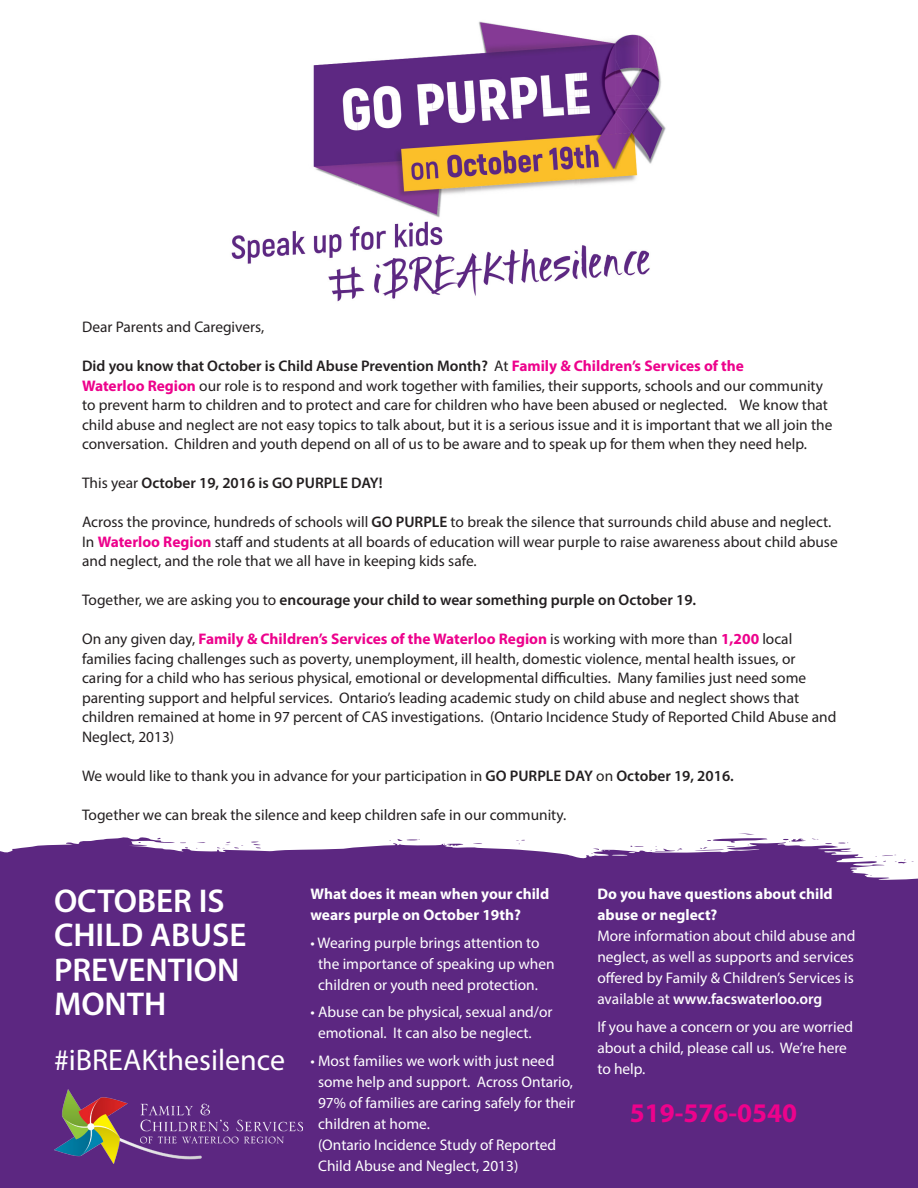
<style>
.page{position:relative;width:918px;height:1188px;background:#fff}
.page>*{position:absolute;margin:0;border:0;box-sizing:border-box;transform-origin:0 0}
.t1{font:600 33px/34.2px "Myriad Pro";color:#fff}
.t2{font:30px "Myriad Pro";color:#fff}
.t3{font:700 27px "Myriad Pro";color:#ed028c}
.t4{font:15.3px/19.5px "Myriad Pro";color:#231f20}
.t5{font:15.3px/21px "Myriad Pro";color:#fff}
.t6{font:600 15.3px "Myriad Pro";color:#231f20}
.t7{font:700 15.3px/21px "Myriad Pro";color:#fff}
.s1{font-weight:600}
.s2{font-weight:700;color:#ed028c}
.s3{font-weight:400}
.s4{font-weight:700}
</style>
<div class="page">
<img style="left:231px;top:21px;width:435px;height:281px">
<svg style="left:739px;top:833px;width:15px;height:2px"></svg>
<div style="left:0;top:837px;width:918px;height:351px;background:#5c2781"></div>
<img style="left:54px;top:1090px;width:248px;height:73px">
<p class="t4" style="left:82px;top:317px;width:184px">Dear Parents and Caregivers,</p>
<p class="t4" style="left:82px;top:356px;width:752px"><span class="s1">Did you know that October is Child Abuse Prevention Month?</span> At <span class="s2">Family &amp; Children’s Services of the<br>Waterloo Region</span> our role is to respond and work together with families, their supports, schools and our community to prevent harm to children and to protect and care for children who have been abused or neglected. We know that child abuse and neglect are not easy topics to talk about, but it is a serious issue and it is important that we all join the conversation. Children and youth depend on all of us to be aware and to speak up for them when they need help.</p>
<p class="t6" style="left:82px;top:473px;width:302px"><span class="s3">This year</span> October 19, 2016 is GO PURPLE DAY!</p>
<p class="t4" style="left:82px;top:512px;width:757px">Across the province, hundreds of schools will <span class="s1">GO PURPLE</span> to break the silence that surrounds child abuse and neglect.<br>In <span class="s2">Waterloo Region</span> staff and students at all boards of education will wear purple to raise awareness about child abuse and neglect, and the role that we all have in keeping kids safe.</p>
<p class="t6" style="left:82px;top:590px;width:616px"><span class="s3">Together, we are asking you to</span> encourage your child to wear something purple on October 19.</p>
<p class="t4" style="left:82px;top:629px;width:756px">On any given day, <span class="s2">Family &amp; Children’s Services of the Waterloo Region</span> is working with more than <span class="s2">1,200</span> local families facing challenges such as poverty, unemployment, ill health, domestic violence, mental health issues, or caring for a child who has serious physical, emotional or developmental difficulties. Many families just need some parenting support and helpful services. Ontario’s leading academic study on child abuse and neglect shows that children remained at home in 97 percent of CAS investigations. (Ontario Incidence Study of Reported Child Abuse and Neglect, 2013)</p>
<p class="t4" style="left:82px;top:766px;width:653px">We would like to thank you in advance for your participation in <span class="s1">GO PURPLE DAY</span> on <span class="s1">October 19, 2016.</span></p>
<p class="t4" style="left:82px;top:805px;width:486px">Together we can break the silence and keep children safe in our community.</p>
<p class="t1" style="left:54px;top:883px;width:194px">OCTOBER IS<br>CHILD ABUSE<br>PREVENTION<br>MONTH</p>
<p class="t2" style="left:54px;top:1042px;width:233px">#iBREAKthesilence</p>
<p class="t7" style="left:310px;top:883px;width:240px">What does it mean when your child wears purple on October 19th?</p>
<p class="t5" style="left:318px;top:932px;width:238px;text-indent:-8px">• Wearing purple brings attention to the importance of speaking up when children or youth need protection.</p>
<p class="t5" style="left:318px;top:1002px;width:236px;text-indent:-8px">• Abuse can be physical, sexual and/or emotional. It can also be neglect.</p>
<p class="t5" style="left:318px;top:1050px;width:259px;text-indent:-8px">• Most families we work with just need some help and support. Across Ontario, 97% of families are caring safely for their children at home.<br>(Ontario Incidence Study of Reported Child Abuse and Neglect, 2013)</p>
<p class="t5" style="left:597px;top:883px;width:260px"><span class="s4">Do you have questions about child abuse or neglect?<br></span>More information about child abuse and neglect, as well as supports and services offered by Family &amp; Children’s Services is available at <span class="s1">www.facswaterloo.org</span></p>
<p class="t5" style="left:597px;top:1016px;width:257px">If you have a concern or you are worried about a child, please call us. We’re here to help.</p>
<p class="t3" style="left:630px;top:1095px;width:169px">519-576-0540</p>
</div>
